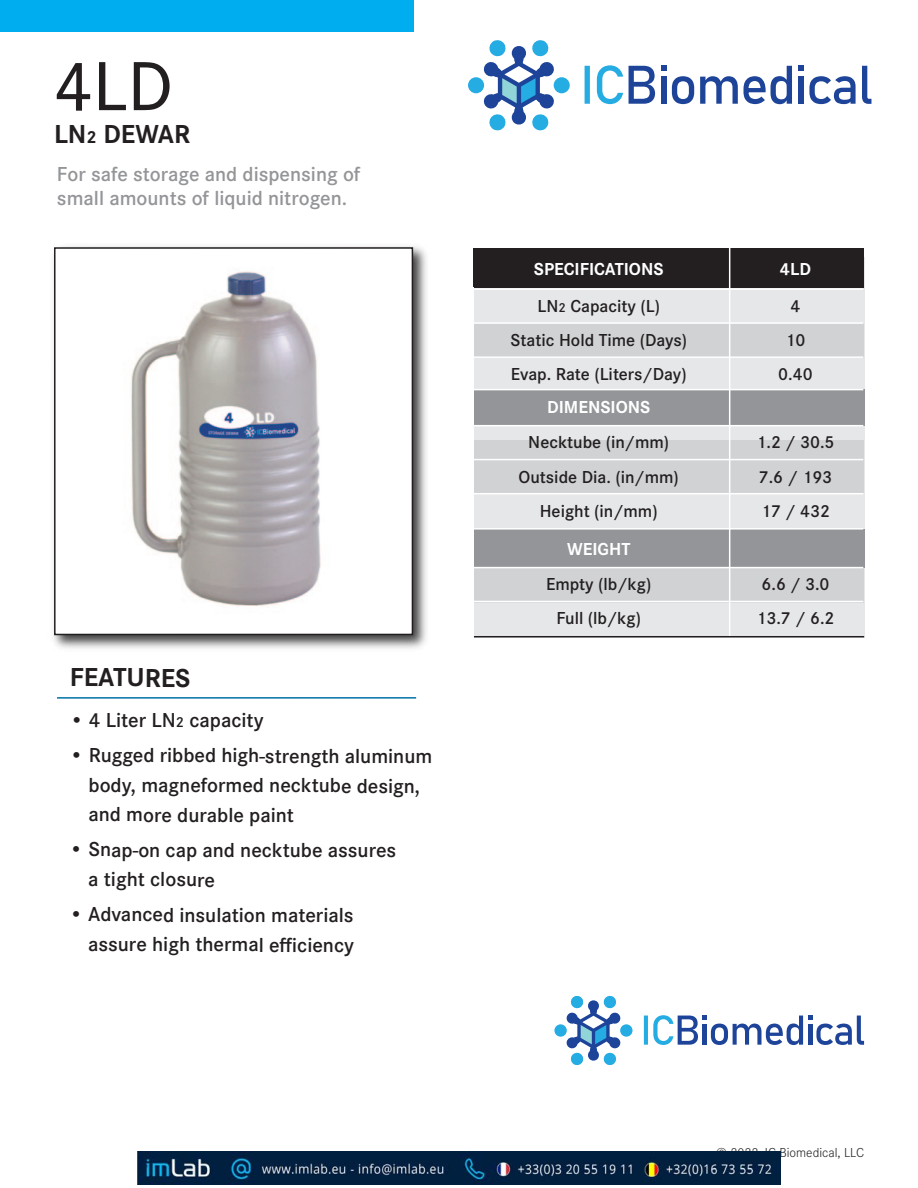
<style>
.page{position:relative;width:918px;height:1188px;background:#fff}
.page>*{position:absolute;margin:0;border:0;box-sizing:border-box;transform-origin:0 0}
.t1{font:500 72px "Corporate S";color:#231f20}
.t2{font:700 27px "Corporate S";letter-spacing:-.005em;color:#231f20}
.t3{font:600 21px/29.5px "Corporate S";letter-spacing:-.005em;color:#231f20}
.t4{font:600 21px/23.7px "Corporate S";color:#939598}
.t5{font:600 18px "Corporate S";color:#231f20}
.t6{font:700 18px "Corporate S";color:#fff}
.t7{font:300 13.5px "Corporate S";color:#231f20}
.s1{font-size:18px}
.s2{font-size:15px}
.s3{font-size:13.5px}
</style>
<div class="page">
<div style="left:554px;top:77px;width:16px;height:16px;background:#25ace3;border-radius:50%"></div>
<div style="left:468px;top:77px;width:16px;height:16px;background:#25ace3;border-radius:50%"></div>
<svg style="left:483px;top:40px;width:72px;height:90px"></svg>
<svg style="left:585px;top:65px;width:38px;height:39px"></svg>
<svg style="left:862px;top:66px;width:9px;height:38px"></svg>
<svg style="left:798px;top:66px;width:58px;height:38px"></svg>
<svg style="left:700px;top:66px;width:92px;height:38px"></svg>
<svg style="left:672px;top:76px;width:22px;height:28px"></svg>
<div style="left:661px;top:77px;width:5px;height:27px;background:#1d4499"></div>
<svg style="left:661px;top:66px;width:5px;height:5px"></svg>
<svg style="left:629px;top:66px;width:26px;height:38px"></svg>
<div style="left:0;top:0;width:413px;height:31px;background:#00aeef"></div>
<div style="left:620px;top:1024px;width:13px;height:13px;background:#25ace3;border-radius:50%"></div>
<svg style="left:554px;top:1024px;width:13px;height:13px"></svg>
<svg style="left:566px;top:996px;width:55px;height:69px"></svg>
<svg style="left:644px;top:1015px;width:220px;height:30px"></svg>
<hr style="left:57px;top:697px;width:359px;height:2px;background:#0071a7">
<img style="left:53px;top:246px;width:374px;height:403px">
<div style="left:55px;top:248px;width:357px;height:386px;background:#fff"></div>
<img style="left:131px;top:271px;width:190px;height:335px">
<div style="left:54px;top:247px;width:359px;height:388px;border:2px solid #231f20"></div>
<div style="left:474px;top:257px;width:390px;height:381px;background:#e6e7e9"></div>
<div style="left:474px;top:258px;width:389px;height:30px;background:#231f20"></div>
<div style="left:474px;top:389px;width:390px;height:37px;background:#939598"></div>
<div style="left:474px;top:529px;width:390px;height:39px;background:#939598"></div>
<div style="left:473px;top:248px;width:390px;height:39px;background:#231f20"></div>
<div style="left:474px;top:323px;width:389px;height:35px;background:#d1d2d4"></div>
<div style="left:474px;top:441px;width:389px;height:52px;background:#d1d2d4"></div>
<div style="left:474px;top:568px;width:389px;height:34px;background:#d1d2d4"></div>
<hr style="left:729px;top:243px;width:1px;height:394px;background:#fff">
<hr style="left:474px;top:288px;width:389px;height:2px;background:#fff">
<hr style="left:474px;top:322px;width:389px;height:2px;background:#fff">
<hr style="left:474px;top:356px;width:389px;height:2px;background:#fff">
<hr style="left:474px;top:389px;width:389px;height:1px;background:#fff">
<hr style="left:474px;top:425px;width:389px;height:1px;background:#fff">
<hr style="left:474px;top:459px;width:389px;height:1px;background:#fff">
<hr style="left:474px;top:493px;width:389px;height:1px;background:#fff">
<hr style="left:474px;top:528px;width:389px;height:2px;background:#fff">
<hr style="left:474px;top:567px;width:389px;height:1px;background:#fff">
<hr style="left:474px;top:601px;width:389px;height:1px;background:#fff">
<hr style="left:474px;top:636px;width:390px;height:1px;background:#231f20">
<img style="left:138px;top:1152px;width:642px;height:32px">
<p class="t1" style="left:54px;top:62px;width:121px">4LD</p>
<p class="t2" style="left:54px;top:125px;width:138px">LN<span class="s1">2</span> DEWAR</p>
<p class="t4" style="left:57px;top:165px;width:305px">For safe storage and dispensing of small amounts of liquid nitrogen.</p>
<p class="t2" style="left:70px;top:668px;width:122px">FEATURES</p>
<p class="t3" style="left:70px;top:707px;width:195px">• 4 Liter LN<span class="s2">2</span> capacity</p>
<p class="t3" style="left:88px;top:743px;width:345px;text-indent:-19px">• Rugged ribbed high-strength aluminum body, magneformed necktube design, and more durable paint</p>
<p class="t3" style="left:88px;top:837px;width:310px;text-indent:-19px">• Snap-on cap and necktube assures a tight closure</p>
<p class="t3" style="left:69px;top:902px;width:287px;text-align:right">• Advanced insulation materials assure high thermal efficiency</p>
<p class="t6" style="left:534px;top:263px;width:131px">SPECIFICATIONS</p>
<p class="t6" style="left:780px;top:263px;width:33px">4LD</p>
<p class="t5" style="left:537px;top:300px;width:124px">LN<span class="s3">2</span> Capacity (L)</p>
<p class="t5" style="left:791px;top:300px;width:11px">4</p>
<p class="t5" style="left:511px;top:334px;width:178px">Static Hold Time (Days)</p>
<p class="t5" style="left:786px;top:334px;width:21px">10</p>
<p class="t5" style="left:511px;top:368px;width:177px">Evap. Rate (Liters/Day)</p>
<p class="t5" style="left:778px;top:368px;width:36px">0.40</p>
<p class="t6" style="left:547px;top:401px;width:105px">DIMENSIONS</p>
<p class="t5" style="left:528px;top:436px;width:142px">Necktube (in/mm)</p>
<p class="t5" style="left:757px;top:436px;width:80px">1.2 / 30.5</p>
<p class="t5" style="left:519px;top:471px;width:162px">Outside Dia. (in/mm)</p>
<p class="t5" style="left:759px;top:471px;width:75px">7.6 / 193</p>
<p class="t5" style="left:540px;top:505px;width:119px">Height (in/mm)</p>
<p class="t5" style="left:761px;top:505px;width:70px">17 / 432</p>
<p class="t6" style="left:567px;top:543px;width:65px">WEIGHT</p>
<p class="t5" style="left:546px;top:578px;width:107px">Empty (lb/kg)</p>
<p class="t5" style="left:761px;top:578px;width:70px">6.6 / 3.0</p>
<p class="t5" style="left:556px;top:612px;width:86px">Full (lb/kg)</p>
<p class="t5" style="left:757px;top:612px;width:80px">13.7 / 6.2</p>
<p class="t7" style="left:716px;top:1144px;width:150px">© 2022, IC Biomedical, LLC</p>
</div>
